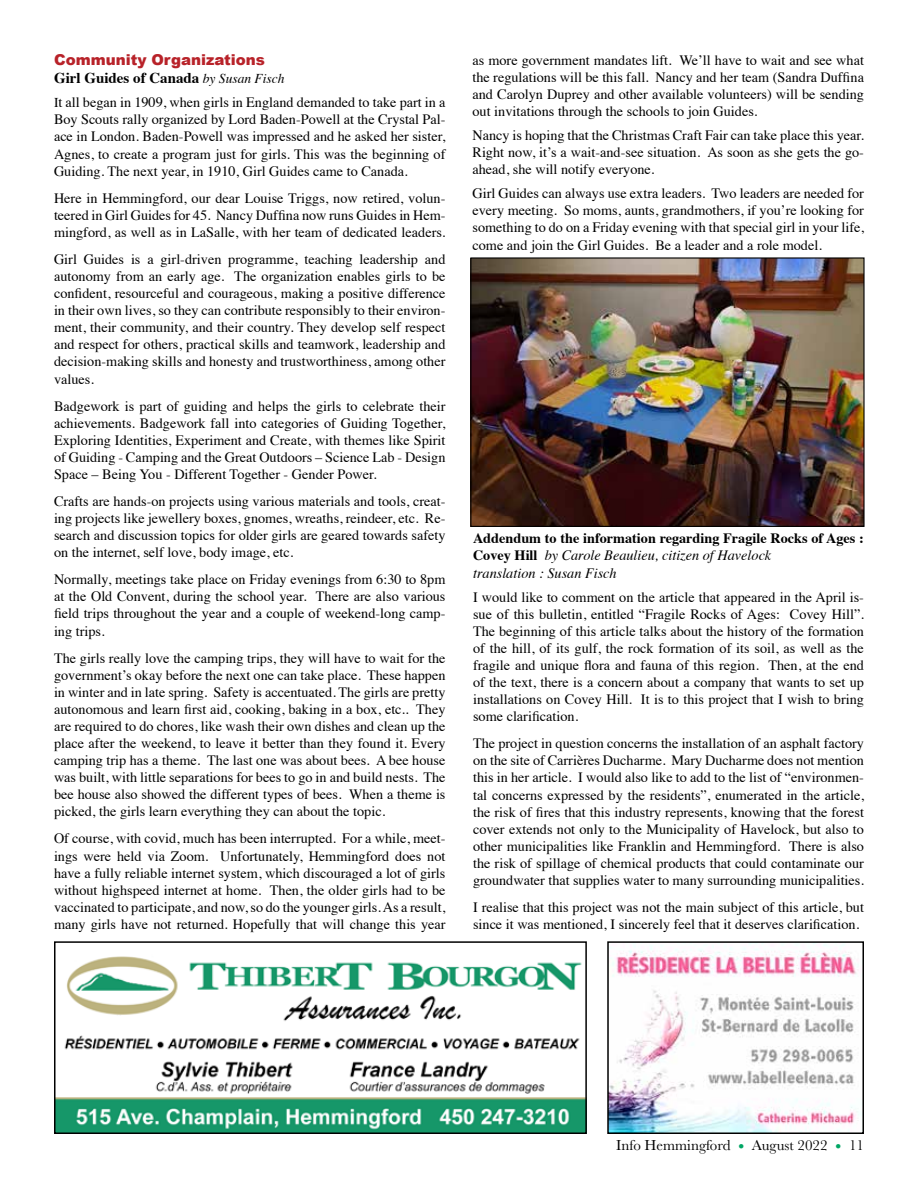
<style>
.page{position:relative;width:918px;height:1188px;background:#fff}
.page>*{position:absolute;margin:0;border:0;box-sizing:border-box;transform-origin:0 0}
.t1{font:700 15px "Times";color:#000}
.t2{font:15px "Baskerville";color:#000}
.t3{font:900 15px "Arial";color:#b82229}
.t4{font:14.25px/17.1px "Times";color:#000;text-align:justify}
.t5{font:700 14.25px/17.1px "Times";color:#000}
.s1{font-weight:400;font-style:italic;font-size:13.5px}
.s2{font-size:13.5px}
.s3{font-weight:400;font-style:italic}
.s4{font-size:18px;color:#00a664}
</style>
<div class="page">
<img style="left:57px;top:956px;width:527px;height:175px">
<div style="left:54px;top:941px;width:533px;height:193px;border:2px solid #000"></div>
<img style="left:610px;top:944px;width:251px;height:187px">
<div style="left:607px;top:941px;width:257px;height:193px;border:2px solid #000"></div>
<img style="left:472px;top:259px;width:391px;height:266px">
<div style="left:470px;top:257px;width:395px;height:270px;border:1px solid #000"></div>
<p class="t3" style="left:54px;top:49px;width:212px">Community Organizations</p>
<p class="t1" style="left:54px;top:64px;width:232px">Girl Guides of Canada <span class="s1">by Susan Fisch</span></p>
<p class="t4" style="left:54px;top:93px;width:393px"><span class="s2">I</span>t all began in 1909, when girls in England demanded to take part in a Boy Scouts rally organized by Lord Baden-Powell at the Crystal Pal&shy;ace in London. Baden-Powell was impressed and he asked her sister, Agnes, to create a program just for girls. This was the beginning of Guiding. The next year, in 1910, Girl Guides came to Canada.</p>
<p class="t4" style="left:54px;top:188px;width:393px">Here in Hemmingford, our dear Louise Triggs, now retired, volun&shy;teered in Girl Guides for 45. Nancy Duffina now runs Guides in Hem&shy;mingford, as well as in LaSalle, with her team of dedicated leaders.</p>
<p class="t4" style="left:54px;top:249px;width:393px">Girl Guides is a girl-driven programme, teaching leadership and autonomy from an early age. The organization enables girls to be confident, resourceful and courageous, making a positive difference in their own lives, so they can contribute responsibly to their environ&shy;ment, their community, and their country. They develop self respect and respect for others, practical skills and teamwork, leadership and decision-making skills and honesty and trustworthiness, among other values.</p>
<p class="t4" style="left:54px;top:396px;width:393px">Badgework is part of guiding and helps the girls to celebrate their achievements. Badgework fall into categories of Guiding Together, Exploring Identities, Experiment and Create, with themes like Spirit of Guiding - Camping and the Great Outdoors – Science Lab - Design Space – Being You - Different Together - Gender Power.</p>
<p class="t4" style="left:54px;top:491px;width:393px">Crafts are hands-on projects using various materials and tools, creat&shy;ing projects like jewellery boxes, gnomes, wreaths, reindeer, etc. Re&shy;search and discussion topics for older girls are geared towards safety on the internet, self love, body image, etc.</p>
<p class="t4" style="left:54px;top:570px;width:393px">Normally, meetings take place on Friday evenings from 6:30 to 8pm at the Old Convent, during the school year. There are also various field trips throughout the year and a couple of weekend-long camp&shy;ing trips.</p>
<p class="t4" style="left:54px;top:648px;width:393px">The girls really love the camping trips, they will have to wait for the government’s okay before the next one can take place. These happen in winter and in late spring. Safety is accentuated. The girls are pretty autonomous and learn first aid, cooking, baking in a box, etc.. They are required to do chores, like wash their own dishes and clean up the place after the weekend, to leave it better than they found it. Every camping trip has a theme. The last one was about bees. A bee house was built, with little separations for bees to go in and build nests. The bee house also showed the different types of bees. When a theme is picked, the girls learn everything they can about the topic.</p>
<p class="t4" style="left:54px;top:829px;width:393px">Of course, with covid, much has been interrupted. For a while, meet&shy;ings were held via Zoom. Unfortunately, Hemmingford does not have a fully reliable internet system, which discouraged a lot of girls without highspeed internet at home. Then, the older girls had to be vaccinated to participate, and now, so do the younger girls. As a result, many girls have not returned. Hopefully that will change this year</p>
<p class="t4" style="left:473px;top:50px;width:393px">as more government mandates lift. We’ll have to wait and see what the regulations will be this fall. Nancy and her team (Sandra Duffina and Carolyn Duprey and other available volunteers) will be sending out invitations through the schools to join Guides.</p>
<p class="t4" style="left:473px;top:125px;width:393px">Nancy is hoping that the Christmas Craft Fair can take place this year.<br>Right now, it’s a wait-and-see situation. As soon as she gets the go&shy;ahead, she will notify everyone.</p>
<p class="t4" style="left:473px;top:184px;width:393px">Girl Guides can always use extra leaders. Two leaders are needed for every meeting. So moms, aunts, grandmothers, if you’re looking for something to do on a Friday evening with that special girl in your life, come and join the Girl Guides. Be a leader and a role model.</p>
<p class="t5" style="left:473px;top:528px;width:392px">Addendum to the information regarding Fragile Rocks of Ages :<br>Covey Hill <span class="s3">by Carole Beaulieu, citizen of Havelock<br>translation : Susan Fisch</span></p>
<p class="t4" style="left:473px;top:587px;width:392px">I would like to comment on the article that appeared in the April is&shy;sue of this bulletin, entitled “Fragile Rocks of Ages: Covey Hill”.<br>The beginning of this article talks about the history of the formation of the hill, of its gulf, the rock formation of its soil, as well as the fragile and unique flora and fauna of this region. Then, at the end of the text, there is a concern about a company that wants to set up installations on Covey Hill. It is to this project that I wish to bring some clarification.</p>
<p class="t4" style="left:473px;top:734px;width:392px">The project in question concerns the installation of an asphalt factory on the site of Carrières Ducharme. Mary Ducharme does not mention this in her article. I would also like to add to the list of “environmen&shy;tal concerns expressed by the residents”, enumerated in the article, the risk of fires that this industry represents, knowing that the forest cover extends not only to the Municipality of Havelock, but also to other municipalities like Franklin and Hemmingford. There is also the risk of spillage of chemical products that could contaminate our groundwater that supplies water to many surrounding municipalities.</p>
<p class="t4" style="left:473px;top:898px;width:392px">I realise that this project was not the main subject of this article, but since it was mentioned, I sincerely feel that it deserves clarification.</p>
<p class="t2" style="left:616px;top:1136px;width:249px">Info Hemmingford <span class="s4">•</span> August 2022 <span class="s4">•</span> 11</p>
</div>
